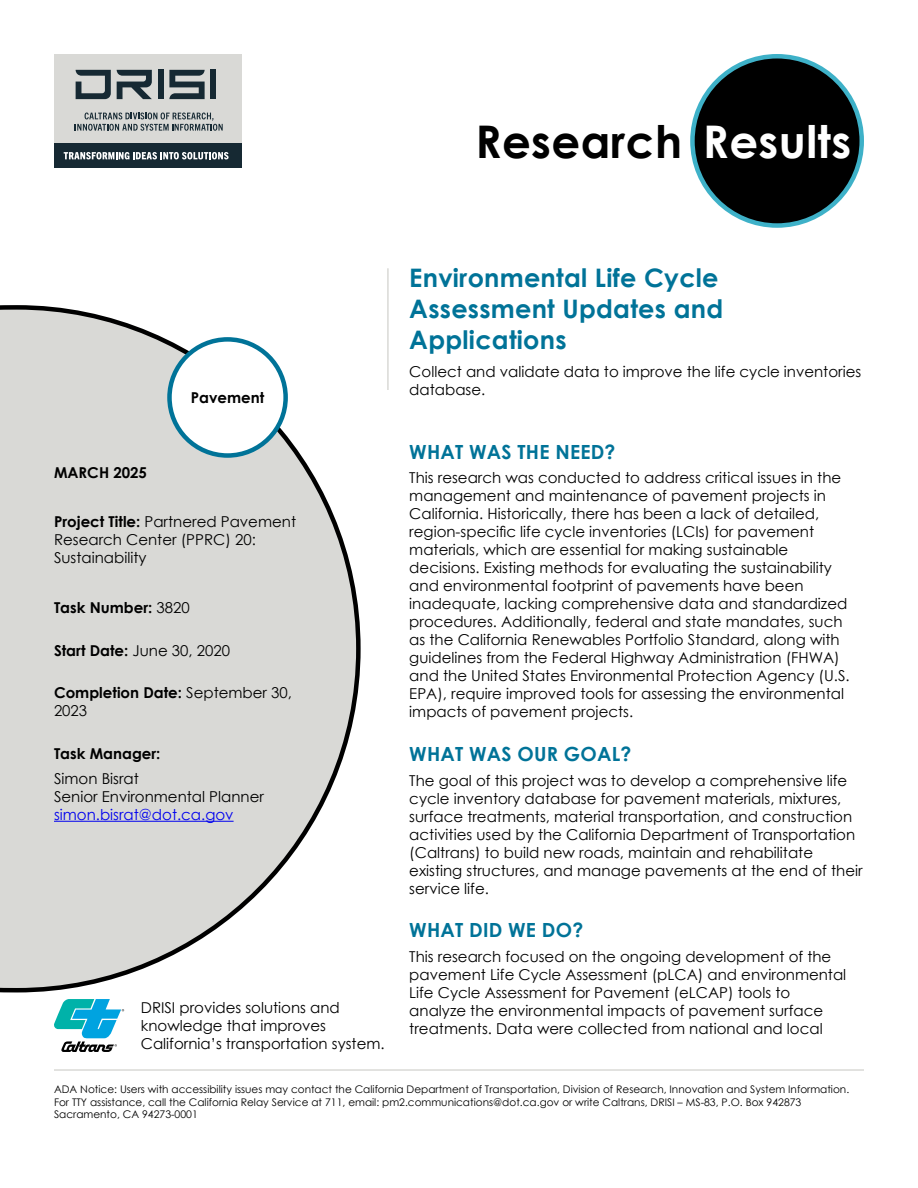
<style>
.page{position:relative;width:918px;height:1188px;background:#fff}
.page>*{position:absolute;margin:0;border:0;box-sizing:border-box;transform-origin:0 0}
.t1{font:700 45px "Century Gothic";letter-spacing:.01em;color:#000}
.t2{font:700 25.5px/30.6px "Century Gothic";letter-spacing:.01em;color:#007398}
.t3{font:700 19.5px "Century Gothic";letter-spacing:.01em;color:#007398}
.t4{font:15px/18px "Century Gothic";color:#000}
.t5{font:700 15px "Century Gothic";color:#000}
.t6{font:10.5px/12.6px "Century Gothic";color:#000}
.s1{color:#fff}
.s2{font-weight:700}
.s3{font-weight:400}
.s4{color:#00e}
</style>
<div class="page">
<div style="left:692px;top:56px;width:170px;height:170px;background:#000;border-radius:50%"></div>
<div style="left:690px;top:54px;width:174px;height:174px;border:4px solid #3eb1c8;border-radius:50%"></div>
<svg style="left:0;top:305px;width:361px;height:688px"></svg>
<div style="left:169px;top:339px;width:117px;height:117px;background:#fff;border-radius:50%"></div>
<div style="left:167px;top:337px;width:121px;height:121px;border:4px solid #007398;border-radius:50%"></div>
<hr style="left:54px;top:1069px;width:810px;height:2px;background:#d9d9d6">
<hr style="left:387px;top:268px;width:2px;height:122px;background:#d9d9d6">
<hr style="left:54px;top:821px;width:180px;height:1px;background:#00e">
<div style="left:54px;top:143px;width:187px;height:25px;background:#162933"></div>
<div style="left:54px;top:54px;width:187px;height:89px;background:#d9d9d6"></div>
<svg style="left:76px;top:70px;width:35px;height:29px"></svg>
<svg style="left:117px;top:70px;width:35px;height:29px"></svg>
<div style="left:158px;top:70px;width:6px;height:29px;background:#162933"></div>
<svg style="left:169px;top:70px;width:36px;height:29px"></svg>
<div style="left:210px;top:70px;width:6px;height:29px;background:#162933"></div>
<svg style="left:64px;top:152px;width:165px;height:7px"></svg>
<svg style="left:75px;top:113px;width:148px;height:18px"></svg>
<svg style="left:54px;top:999px;width:70px;height:53px"></svg>
<h1 class="t1" style="left:475px;top:107px;width:377px">Research <span class="s1">Results</span></h1>
<p class="t5" style="left:191px;top:386px;width:75px">Pavement</p>
<p class="t5" style="left:54px;top:461px;width:94px">MARCH 2025</p>
<p class="t4" style="left:54px;top:513px;width:244px"><span class="s2">Project Title:</span> Partnered Pavement<br>Research Center (PPRC) 20:<br>Sustainability</p>
<p class="t5" style="left:54px;top:596px;width:137px">Task Number: <span class="s3">3820</span></p>
<p class="t4" style="left:54px;top:641px;width:178px"><span class="s2">Start Date:</span> June 30, 2020</p>
<p class="t4" style="left:54px;top:684px;width:240px"><span class="s2">Completion Date:</span> September 30,<br>2023</p>
<p class="t5" style="left:54px;top:742px;width:108px">Task Manager:</p>
<p class="t4" style="left:54px;top:769px;width:211px">Simon Bisrat<br>Senior Environmental Planner <span class="s4">simon.bisrat@dot.ca.gov</span></p>
<p class="t4" style="left:141px;top:998px;width:245px">DRISI provides solutions and knowledge that improves<br>California’s transportation system.</p>
<h2 class="t2" style="left:409px;top:262px;width:315px">Environmental Life Cycle<br>Assessment Updates and<br>Applications</h2>
<p class="t4" style="left:409px;top:362px;width:453px">Collect and validate data to improve the life cycle inventories database.</p>
<h3 class="t3" style="left:409px;top:437px;width:208px">WHAT WAS THE NEED?</h3>
<p class="t4" style="left:409px;top:469px;width:442px">This research was conducted to address critical issues in the management and maintenance of pavement projects in California. Historically, there has been a lack of detailed, region-specific life cycle inventories (LCIs) for pavement materials, which are essential for making sustainable decisions. Existing methods for evaluating the sustainability and environmental footprint of pavements have been inadequate, lacking comprehensive data and standardized procedures. Additionally, federal and state mandates, such as the California Renewables Portfolio Standard, along with guidelines from the Federal Highway Administration (FHWA) and the United States Environmental Protection Agency (U.S.<br>EPA), require improved tools for assessing the environmental impacts of pavement projects.</p>
<h3 class="t3" style="left:409px;top:739px;width:224px">WHAT WAS OUR GOAL?</h3>
<p class="t4" style="left:409px;top:771px;width:455px">The goal of this project was to develop a comprehensive life cycle inventory database for pavement materials, mixtures, surface treatments, material transportation, and construction activities used by the California Department of Transportation (Caltrans) to build new roads, maintain and rehabilitate existing structures, and manage pavements at the end of their service life.</p>
<h3 class="t3" style="left:409px;top:916px;width:175px">WHAT DID WE DO?</h3>
<p class="t4" style="left:409px;top:948px;width:438px">This research focused on the ongoing development of the pavement Life Cycle Assessment (pLCA) and environmental Life Cycle Assessment for Pavement (eLCAP) tools to analyze the environmental impacts of pavement surface treatments. Data were collected from national and local</p>
<p class="t6" style="left:54px;top:1083px;width:797px">ADA Notice: Users with accessibility issues may contact the California Department of Transportation, Division of Research, Innovation and System Information.<br>For TTY assistance, call the California Relay Service at 711, email: pm2.communications@dot.ca.gov or write Caltrans, DRISI – MS-83, P.O. Box 942873<br>Sacramento, CA 94273-0001</p>
</div>
